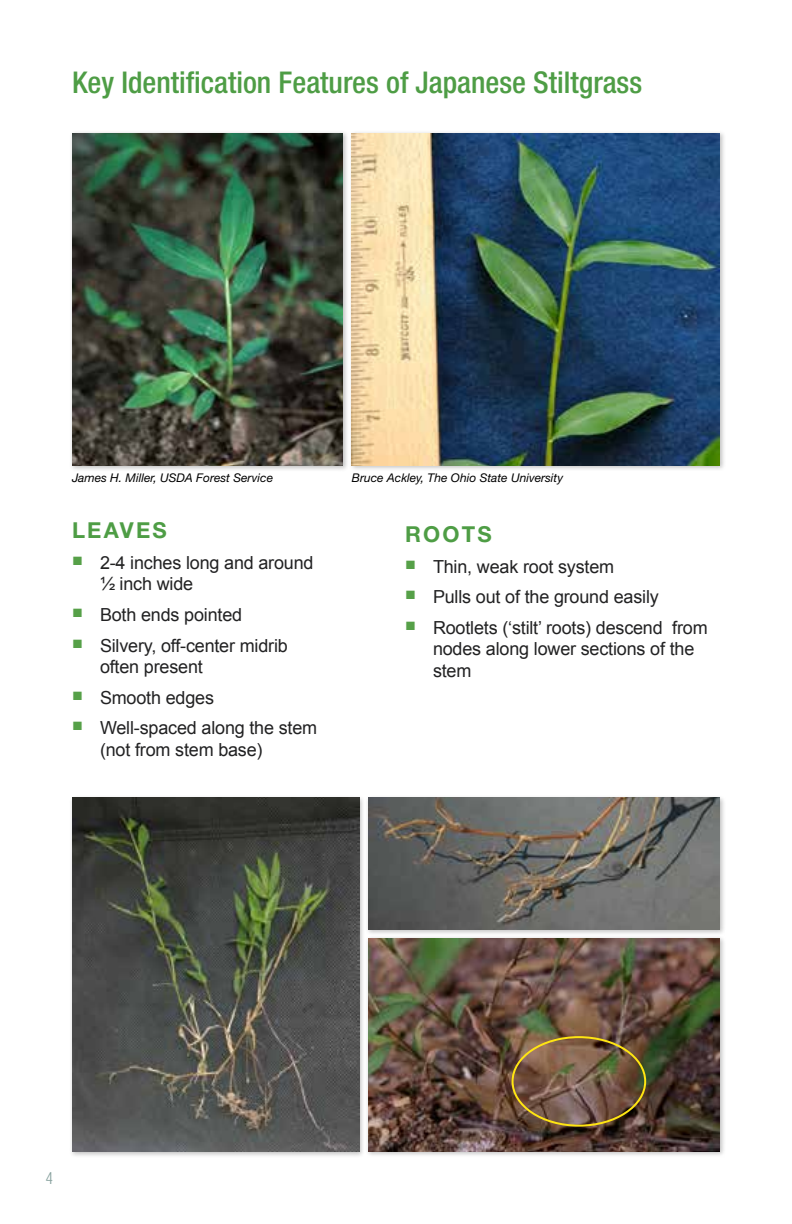
<style>
.page{position:relative;width:792px;height:1224px;background:#fff}
.page>*{position:absolute;margin:0;border:0;box-sizing:border-box;transform-origin:0 0}
.t1{font:500 condensed 30px "Helvetica Neue LT Std";color:#4e9d45}
.t2{font:700 22px "Helvetica Neue LT Std";letter-spacing:.1em;color:#4e9d45}
.t3{font:18px/21.6px "Arial";letter-spacing:-.01em;color:#222223}
.t4{font:300 condensed 16px "Helvetica LT";color:#86a09d}
.t5{font:italic 12px "Helvetica Neue LT Std";color:#000}
</style>
<div class="page">
<div style="left:69px;top:795px;width:297px;height:363px;background:#000;opacity:.25"></div>
<img style="left:72px;top:798px;width:288px;height:354px">
<div style="left:365px;top:935px;width:361px;height:223px;background:#000;opacity:.25"></div>
<img style="left:369px;top:938px;width:351px;height:214px">
<div style="left:512px;top:1036px;width:134px;height:91px;border:2px solid #ffe512;border-radius:50%"></div>
<div style="left:349px;top:130px;width:377px;height:342px;background:#000;opacity:.25"></div>
<img style="left:352px;top:133px;width:368px;height:333px">
<div style="left:69px;top:130px;width:280px;height:342px;background:#000;opacity:.25"></div>
<img style="left:72px;top:133px;width:271px;height:333px">
<div style="left:365px;top:795px;width:361px;height:141px;background:#000;opacity:.25"></div>
<img style="left:369px;top:798px;width:351px;height:131px">
<h1 class="t1" style="left:72px;top:65px;width:572px">Key Identification Features of Japanese Stiltgrass</h1>
<p class="t5" style="left:72px;top:471px;width:203px">James H. Miller, USDA Forest Service</p>
<p class="t5" style="left:352px;top:471px;width:213px">Bruce Ackley, The Ohio State University</p>
<p class="t2" style="left:72px;top:517px;width:96px">LEAVES</p>
<p class="t3" style="left:100px;top:552px;width:215px;text-indent:-28px"><sup>■</sup> 2-4 inches long and around ½ inch wide</p>
<p class="t3" style="left:72px;top:604px;width:172px"><sup>■</sup> Both ends pointed</p>
<p class="t3" style="left:100px;top:635px;width:189px;text-indent:-28px"><sup>■</sup> Silvery, off-center midrib often present</p>
<p class="t3" style="left:72px;top:687px;width:144px"><sup>■</sup> Smooth edges</p>
<p class="t3" style="left:100px;top:717px;width:219px;text-indent:-28px"><sup>■</sup> Well-spaced along the stem (not from stem base)</p>
<p class="t2" style="left:405px;top:521px;width:88px">ROOTS</p>
<p class="t3" style="left:405px;top:556px;width:211px"><sup>■</sup> Thin, weak root system</p>
<p class="t3" style="left:405px;top:586px;width:255px"><sup>■</sup> Pulls out of the ground easily</p>
<p class="t3" style="left:433px;top:617px;width:276px;text-indent:-28px"><sup>■</sup> Rootlets (‘stilt’ roots) descend from nodes along lower sections of the stem</p>
<p class="t4" style="left:46px;top:1169px;width:9px">4</p>
</div>
